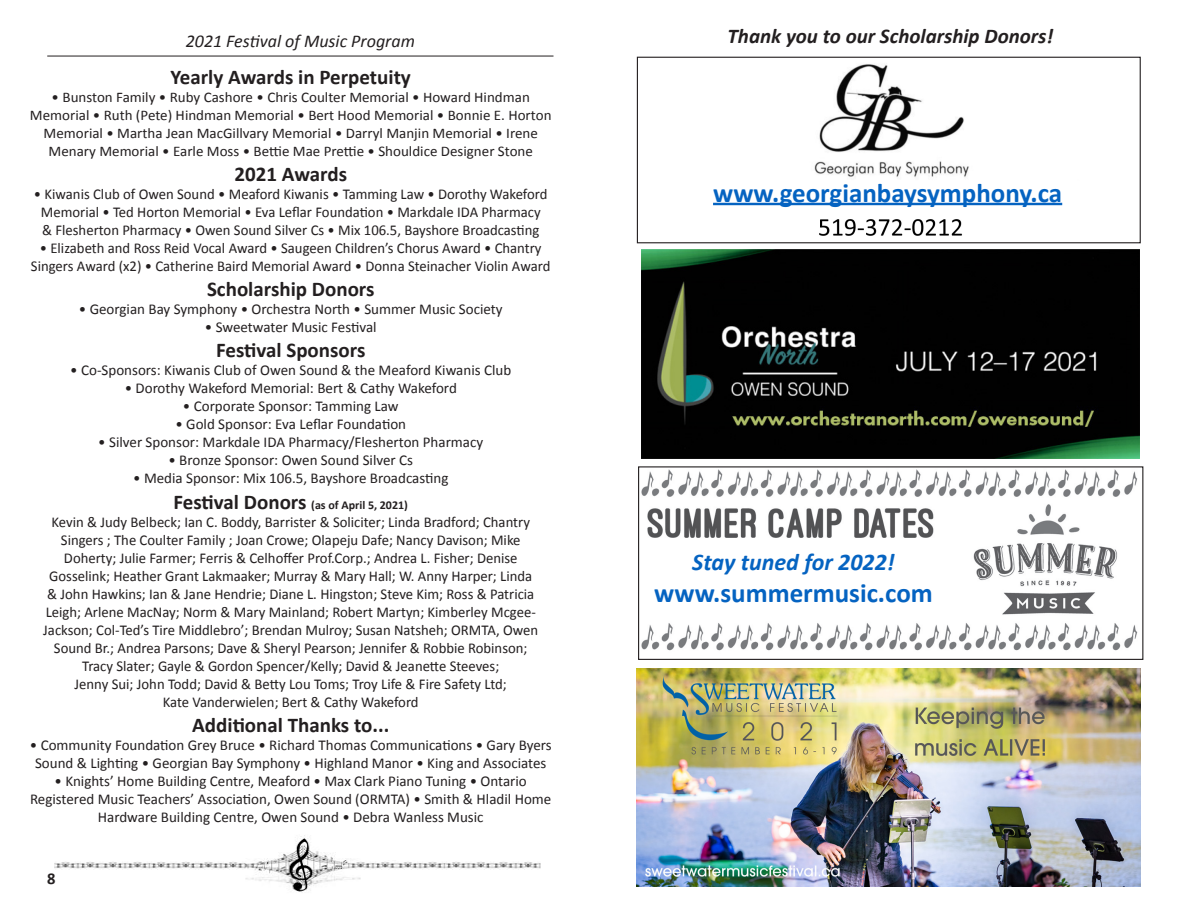
<style>
.page{position:relative;width:1188px;height:918px;background:#fff}
.page>*{position:absolute;margin:0;border:0;box-sizing:border-box;transform-origin:0 0}
.t1{font:700 27px "Calibri";color:#0563c1}
.t2{font:italic 700 24px "Calibri";color:#0563c1}
.t3{font:700 21px "Calibri";color:#231f20}
.t4{font:italic 700 21px "Calibri";color:#231f20}
.t5{font:italic 18px "Calibri";color:#231f20}
.t6{font:700 16.5px "Calibri";color:#231f20}
.t7{font:15px/18px "Calibri";color:#231f20;text-align:center}
.t8{font:14.7px/18px "Calibri";color:#231f20;text-align:center}
.t9{font:700 12px "Calibri";color:#231f20}
.s1{font-size:21px}
</style>
<div class="page">
<img style="left:54px;top:835px;width:487px;height:57px">
<hr style="left:47px;top:56px;width:507px;height:1px;background:#231f20">
<img style="left:814px;top:64px;width:155px;height:172px">
<div style="left:637px;top:57px;width:504px;height:186px;border:1px solid #231f20"></div>
<img style="left:641px;top:469px;width:497px;height:182px">
<div style="left:638px;top:466px;width:505px;height:194px;border:1px solid #231f20"></div>
<div style="left:641px;top:552px;width:305px;height:67px;background:#fff"></div>
<div style="left:639px;top:181px;width:497px;height:29px;background:#fff"></div>
<hr style="left:713px;top:203px;width:349px;height:2px;background:#0563c1">
<img style="left:637px;top:668px;width:504px;height:218px">
<img style="left:641px;top:250px;width:498px;height:208px">
<p class="t5" style="left:186px;top:28px;width:231px">2021 Festival of Music Program</p>
<h3 class="t4" style="left:728px;top:23px;width:327px">Thank you to our Scholarship Donors!</h3>
<h3 class="t3" style="left:171px;top:63px;width:242px">Yearly Awards in Perpetuity</h3>
<p class="t8" style="left:30px;top:88px;width:523px">• Bunston Family • Ruby Cashore • Chris Coulter Memorial • Howard Hindman Memorial • Ruth (Pete) Hindman Memorial • Bert Hood Memorial • Bonnie E. Horton Memorial • Martha Jean MacGillvary Memorial • Darryl Manjin Memorial • Irene Menary Memorial • Earle Moss • Bettie Mae Prettie • Shouldice Designer Stone</p>
<h3 class="t3" style="left:234px;top:161px;width:114px">2021 Awards</h3>
<p class="t7" style="left:34px;top:185px;width:515px">• Kiwanis Club of Owen Sound • Meaford Kiwanis • Tamming Law • Dorothy Wakeford<br>Memorial • Ted Horton Memorial • Eva Leflar Foundation • Markdale IDA Pharmacy &amp; Flesherton Pharmacy • Owen Sound Silver Cs • Mix 106.5, Bayshore Broadcasting</p>
<p class="t7" style="left:31px;top:239px;width:521px">• Elizabeth and Ross Reid Vocal Award • Saugeen Children’s Chorus Award • Chantry<br>Singers Award (x2) • Catherine Baird Memorial Award • Donna Steinacher Violin Award</p>
<h3 class="t3" style="left:207px;top:276px;width:169px">Scholarship Donors</h3>
<p class="t7" style="left:79px;top:300px;width:425px">• Georgian Bay Symphony • Orchestra North • Summer Music Society</p>
<p class="t7" style="left:205px;top:318px;width:173px">• Sweetwater Music Festival</p>
<h3 class="t3" style="left:216px;top:337px;width:151px">Festival Sponsors</h3>
<p class="t7" style="left:70px;top:361px;width:442px">• Co-Sponsors: Kiwanis Club of Owen Sound &amp; the Meaford Kiwanis Club</p>
<p class="t7" style="left:125px;top:379px;width:334px">• Dorothy Wakeford Memorial: Bert &amp; Cathy Wakeford</p>
<p class="t7" style="left:183px;top:397px;width:217px">• Corporate Sponsor: Tamming Law</p>
<p class="t7" style="left:175px;top:415px;width:232px">• Gold Sponsor: Eva Leflar Foundation</p>
<p class="t7" style="left:98px;top:433px;width:386px">• Silver Sponsor: Markdale IDA Pharmacy/Flesherton Pharmacy</p>
<p class="t7" style="left:168px;top:451px;width:246px">• Bronze Sponsor: Owen Sound Silver Cs</p>
<p class="t7" style="left:133px;top:469px;width:317px">• Media Sponsor: Mix 106.5, Bayshore Broadcasting</p>
<p class="t9" style="left:174px;top:497px;width:236px"><span class="s1">Festival Donors</span> (as of April 5, 2021)</p>
<p class="t7" style="left:43px;top:513px;width:496px">Kevin &amp; Judy Belbeck; Ian C. Boddy, Barrister &amp; Soliciter; Linda Bradford; Chantry Singers ; The Coulter Family ; Joan Crowe; Olapeju Dafe; Nancy Davison; Mike Doherty; Julie Farmer; Ferris &amp; Celhoffer Prof.Corp.; Andrea L. Fisher; Denise Gosselink; Heather Grant Lakmaaker; Murray &amp; Mary Hall; W. Anny Harper; Linda &amp; John Hawkins; Ian &amp; Jane Hendrie; Diane L. Hingston; Steve Kim; Ross &amp; Patricia Leigh; Arlene MacNay; Norm &amp; Mary Mainland; Robert Martyn; Kimberley Mcgee-Jackson; Col-Ted’s Tire Middlebro’; Brendan Mulroy; Susan Natsheh; ORMTA, Owen Sound Br.; Andrea Parsons; Dave &amp; Sheryl Pearson; Jennifer &amp; Robbie Robinson; Tracy Slater; Gayle &amp; Gordon Spencer/Kelly; David &amp; Jeanette Steeves;<br>Jenny Sui; John Todd; David &amp; Betty Lou Toms; Troy Life &amp; Fire Safety Ltd;<br>Kate Vanderwielen; Bert &amp; Cathy Wakeford</p>
<h3 class="t3" style="left:192px;top:711px;width:199px">Additional Thanks to...</h3>
<p class="t7" style="left:30px;top:736px;width:523px">• Community Foundation Grey Bruce • Richard Thomas Communications • Gary Byers<br>Sound &amp; Lighting • Georgian Bay Symphony • Highland Manor • King and Associates</p>
<p class="t7" style="left:30px;top:772px;width:523px">• Knights’ Home Building Centre, Meaford • Max Clark Piano Tuning • Ontario<br>Registered Music Teachers’ Association, Owen Sound (ORMTA) • Smith &amp; Hladil Home<br>Hardware Building Centre, Owen Sound • Debra Wanless Music</p>
<p class="t6" style="left:47px;top:868px;width:10px">8</p>
<h1 class="t1" style="left:713px;top:175px;width:351px">www.georgianbaysymphony.ca</h1>
<h2 class="t2" style="left:692px;top:547px;width:204px">Stay tuned for 2022!</h2>
<h1 class="t1" style="left:654px;top:576px;width:280px">www.summermusic.com</h1>
</div>
